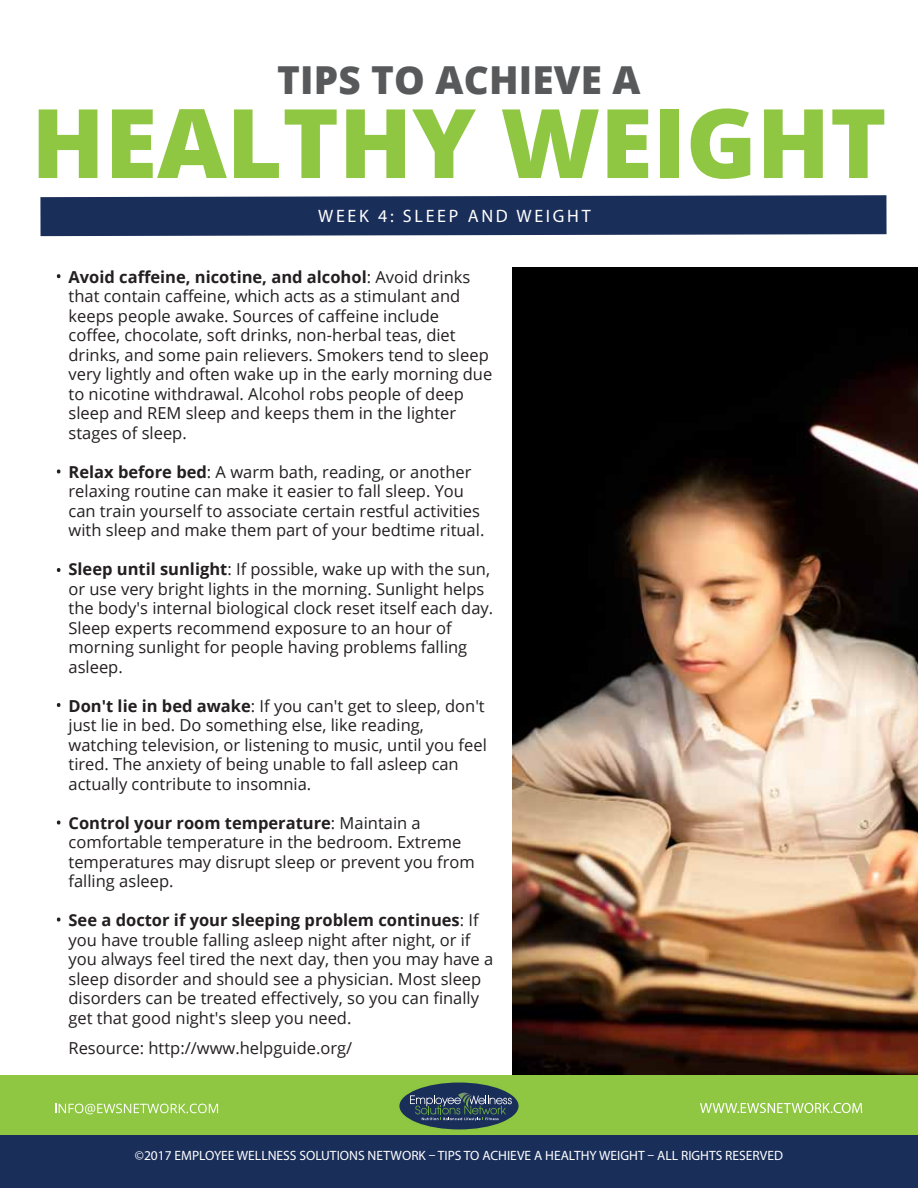
<style>
.page{position:relative;width:918px;height:1188px;background:#fff}
.page>*{position:absolute;margin:0;border:0;box-sizing:border-box;transform-origin:0 0}
.t1{font:800 96px "Open Sans";color:#8fc743}
.t2{font:800 38.55px "Open Sans";letter-spacing:.005em;color:#58595b}
.t3{font:18px "Myriad Pro";letter-spacing:.15em;color:#fff}
.t4{font:16.5px/19.5px "Open Sans";color:#231f20}
.t5{font:13.5px "Myriad Pro";color:#fff}
.s1{font-weight:700}
</style>
<div class="page">
<img style="left:512px;top:268px;width:406px;height:808px">
<svg style="left:40px;top:195px;width:847px;height:41px;background:#253862"></svg>
<div style="left:0;top:1076px;width:918px;height:87px;background:#8fc743"></div>
<div style="left:0;top:1136px;width:918px;height:52px;background:#1a2e5a"></div>
<svg style="left:55px;top:1104px;width:163px;height:10px"></svg>
<svg style="left:700px;top:1103px;width:162px;height:10px"></svg>
<svg style="left:57px;top:274px;width:3px;height:4px"></svg>
<svg style="left:57px;top:469px;width:3px;height:4px"></svg>
<svg style="left:57px;top:568px;width:3px;height:4px"></svg>
<svg style="left:57px;top:703px;width:3px;height:4px"></svg>
<svg style="left:57px;top:821px;width:3px;height:4px"></svg>
<svg style="left:57px;top:918px;width:3px;height:4px"></svg>
<svg style="left:399px;top:1082px;width:120px;height:48px"></svg>
<h2 class="t2" style="left:277px;top:51px;width:365px">TIPS TO ACHIEVE A</h2>
<h1 class="t1" style="left:31px;top:70px;width:857px">HEALTHY WEIGHT</h1>
<p class="t3" style="left:318px;top:205px;width:274px">WEEK 4: SLEEP AND WEIGHT</p>
<p class="t4" style="left:69px;top:266px;width:425px"><span class="s1">Avoid caffeine, nicotine, and alcohol</span>: Avoid drinks that contain caffeine, which acts as a stimulant and keeps people awake. Sources of caffeine include coffee, chocolate, soft drinks, non-herbal teas, diet drinks, and some pain relievers. Smokers tend to sleep very lightly and often wake up in the early morning due to nicotine withdrawal. Alcohol robs people of deep sleep and REM sleep and keeps them in the lighter stages of sleep.</p>
<p class="t4" style="left:69px;top:461px;width:417px"><span class="s1">Relax before bed</span>: A warm bath, reading, or another relaxing routine can make it easier to fall sleep. You can train yourself to associate certain restful activities with sleep and make them part of your bedtime ritual.</p>
<p class="t4" style="left:69px;top:559px;width:426px"><span class="s1">Sleep until sunlight</span>: If possible, wake up with the sun, or use very bright lights in the morning. Sunlight helps the body's internal biological clock reset itself each day.<br>Sleep experts recommend exposure to an hour of morning sunlight for people having problems falling asleep.</p>
<p class="t4" style="left:69px;top:695px;width:420px"><span class="s1">Don't lie in bed awake</span>: If you can't get to sleep, don't just lie in bed. Do something else, like reading, watching television, or listening to music, until you feel tired. The anxiety of being unable to fall asleep can actually contribute to insomnia.</p>
<p class="t4" style="left:69px;top:812px;width:408px"><span class="s1">Control your room temperature</span>: Maintain a comfortable temperature in the bedroom. Extreme temperatures may disrupt sleep or prevent you from falling asleep.</p>
<p class="t4" style="left:69px;top:910px;width:426px"><span class="s1">See a doctor if your sleeping problem continues</span>: If you have trouble falling asleep night after night, or if you always feel tired the next day, then you may have a sleep disorder and should see a physician. Most sleep disorders can be treated effectively, so you can finally get that good night's sleep you need.</p>
<p class="t4" style="left:69px;top:1038px;width:285px">Resource: http://www.helpguide.org/</p>
<p class="t5" style="left:135px;top:1147px;width:650px">©2017 EMPLOYEE WELLNESS SOLUTIONS NETWORK – TIPS TO ACHIEVE A HEALTHY WEIGHT – ALL RIGHTS RESERVED</p>
</div>
